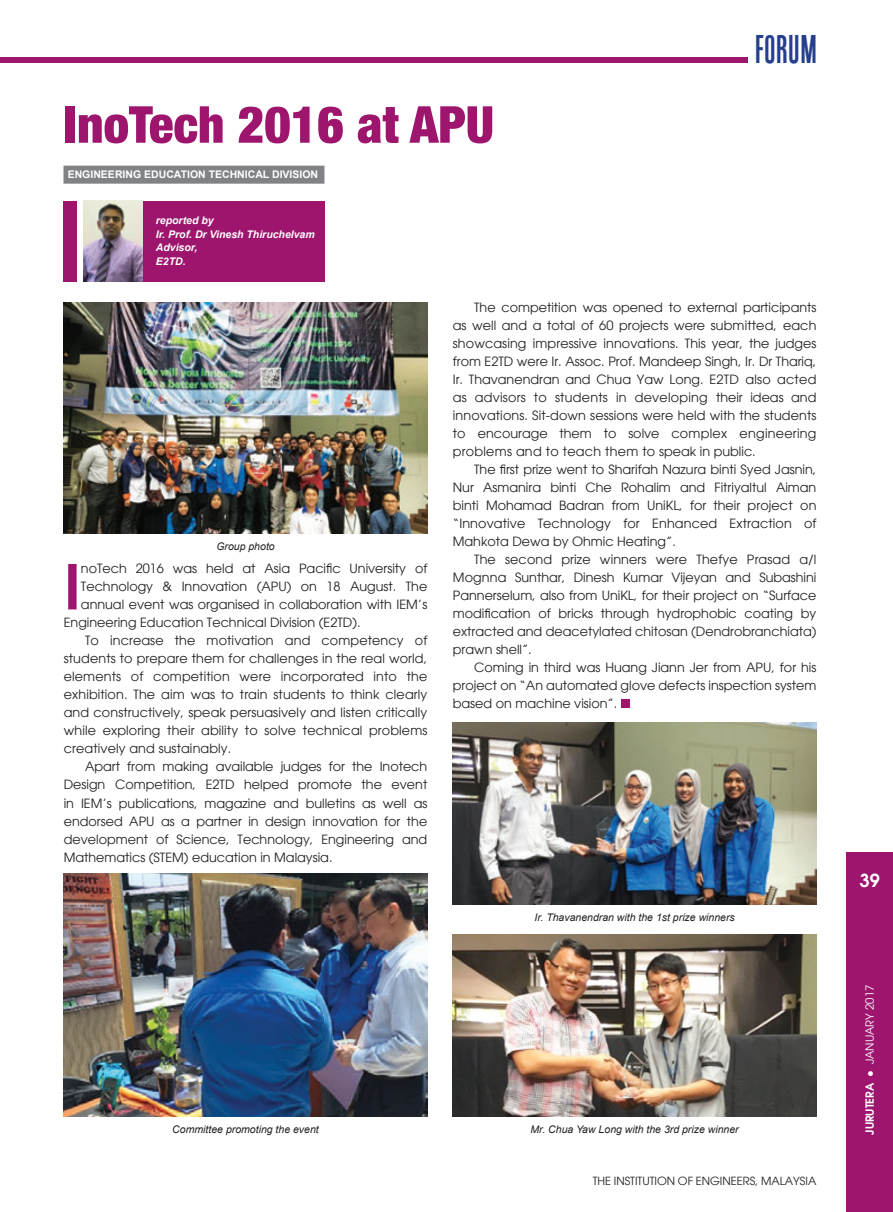
<style>
.page{position:relative;width:893px;height:1212px;background:#fff}
.page>*{position:absolute;margin:0;border:0;box-sizing:border-box;transform-origin:0 0}
.Article_subparagraph{font:600 61.35px "Avant Garde";color:#9e156e}
.Article_title{font:900 condensed 51px "Helvetica Neue LT";color:#9e156e}
.t1{font:39px "Tandelle";letter-spacing:.03em;color:#253f8e}
.t2{font:600 18px "Avant Garde";color:#fff}
.Article_subparagraph-2{font:12.75px/18px "Avant Garde";color:#231f20;text-align:justify}
.t3{font:11.25px "Avant Garde";color:#231f20}
.t4{font:11.25px "Avant Garde";color:#fff}
.Article_PART_1{font:italic 10.5px "Arial";color:#231f20}
.t5{font:italic 700 10.5px/13.5px "Arial";color:#fff}
.Division_text-single{font:700 10.5px "Arial";color:#fff}
.s1{font-weight:600}
.s2{font-family:"Times New Roman"}
</style>
<div class="page">
<div style="left:0;top:57px;width:747px;height:6px;background:#9e156e"></div>
<div style="left:846px;top:852px;width:47px;height:360px;background:#9e156e"></div>
<div style="left:136px;top:201px;width:188px;height:81px;background:#9e156e"></div>
<img style="left:83px;top:201px;width:60px;height:80px">
<div style="left:63px;top:166px;width:261px;height:18px;background:#808285"></div>
<div style="left:63px;top:201px;width:14px;height:81px;background:#9e156e"></div>
<img style="left:64px;top:302px;width:363px;height:232px">
<img style="left:64px;top:873px;width:363px;height:243px">
<img style="left:453px;top:934px;width:363px;height:182px">
<img style="left:453px;top:722px;width:363px;height:182px">
<div style="left:621px;top:699px;width:9px;height:9px;background:#9e156e"></div>
<p class="Article_title" style="left:64px;top:93px;width:432px">InoTech 2016 at APU</p>
<p class="Division_text-single" style="left:68px;top:168px;width:252px">ENGINEERING EDUCATION TECHNICAL DIVISION</p>
<p class="t5" style="left:156px;top:214px;width:160px">reported by<br>Ir. Prof. Dr Vinesh Thiruchelvam<br>Advisor,<br>E2TD.</p>
<h3 class="t1" style="left:755px;top:27px;width:63px">FORUM</h3>
<p class="Article_PART_1" style="left:216px;top:540px;width:60px">Group photo</p>
<p class="Article_subparagraph" style="left:64px;top:546px;width:19px">I</p>
<p class="Article_subparagraph-2" style="left:81px;top:560px;width:348px">noTech 2016 was held at Asia Pacific University of</p>
<p class="Article_subparagraph-2" style="left:81px;top:578px;width:348px">Technology &amp; Innovation (APU) on 18 August. The</p>
<p class="Article_subparagraph-2" style="left:81px;top:596px;width:348px">annual event was organised in collaboration with IEM’s</p>
<p class="Article_subparagraph-2" style="left:64px;top:614px;width:298px">Engineering Education Technical Division (E2TD).</p>
<p class="Article_subparagraph-2" style="left:64px;top:632px;width:365px;text-indent:21px">To increase the motivation and competency of students to prepare them for challenges in the real world, elements of competition were incorporated into the exhibition. The aim was to train students to think clearly and constructively, speak persuasively and listen critically while exploring their ability to solve technical problems creatively and sustainably.</p>
<p class="Article_subparagraph-2" style="left:64px;top:758px;width:365px;text-indent:21px">Apart from making available judges for the Inotech Design Competition, E2TD helped promote the event in IEM’s publications, magazine and bulletins as well as endorsed APU as a partner in design innovation for the development of Science, Technology, Engineering and Mathematics (STEM) education in Malaysia.</p>
<p class="Article_subparagraph-2" style="left:453px;top:298px;width:365px;text-indent:21px">The competition was opened to external participants as well and a total of 60 projects were submitted, each showcasing impressive innovations. This year, the judges from E2TD were Ir. Assoc. Prof. Mandeep Singh, Ir. Dr Thariq, Ir. Thavanendran and Chua Yaw Long. E2TD also acted as advisors to students in developing their ideas and innovations. Sit-down sessions were held with the students to encourage them to solve complex engineering problems and to teach them to speak in public.</p>
<p class="Article_subparagraph-2" style="left:453px;top:460px;width:365px;text-indent:21px">The first prize went to Sharifah Nazura binti Syed Jasnin, Nur Asmanira binti Che Rohalim and Fitriyaltul Aiman binti Mohamad Badran from UniKL, for their project on “Innovative Technology for Enhanced Extraction of Mahkota Dewa by Ohmic Heating”.</p>
<p class="Article_subparagraph-2" style="left:453px;top:550px;width:365px;text-indent:21px">The second prize winners were Thefye Prasad a/l Mognna Sunthar, Dinesh Kumar Vijeyan and Subashini Pannerselum, also from UniKL, for their project on “Surface modification of bricks through hydrophobic coating by extracted and deacetylated chitosan (Dendrobranchiata) prawn shell”.</p>
<p class="Article_subparagraph-2" style="left:453px;top:658px;width:365px;text-indent:21px">Coming in third was Huang Jiann Jer from APU, for his project on “An automated glove defects inspection system based on machine vision”.</p>
<p class="Article_PART_1" style="left:534px;top:910px;width:202px">Ir. Thavanendran with the 1st prize winners</p>
<p class="Article_PART_1" style="left:172px;top:1122px;width:148px">Committee promoting the event</p>
<p class="Article_PART_1" style="left:531px;top:1122px;width:210px">Mr. Chua Yaw Long with the 3rd prize winner</p>
<p class="t3" style="left:593px;top:1174px;width:225px">THE INSTITUTION OF ENGINEERS, MALAYSIA</p>
<p class="t2" style="left:860px;top:868px;width:22px">39</p>
<p class="t4" style="left:863px;top:1135px;width:151px;rotate:-90deg"><span class="s1">JURUTERA</span> <span class="s2">●</span> JANUARY 2017</p>
</div>
